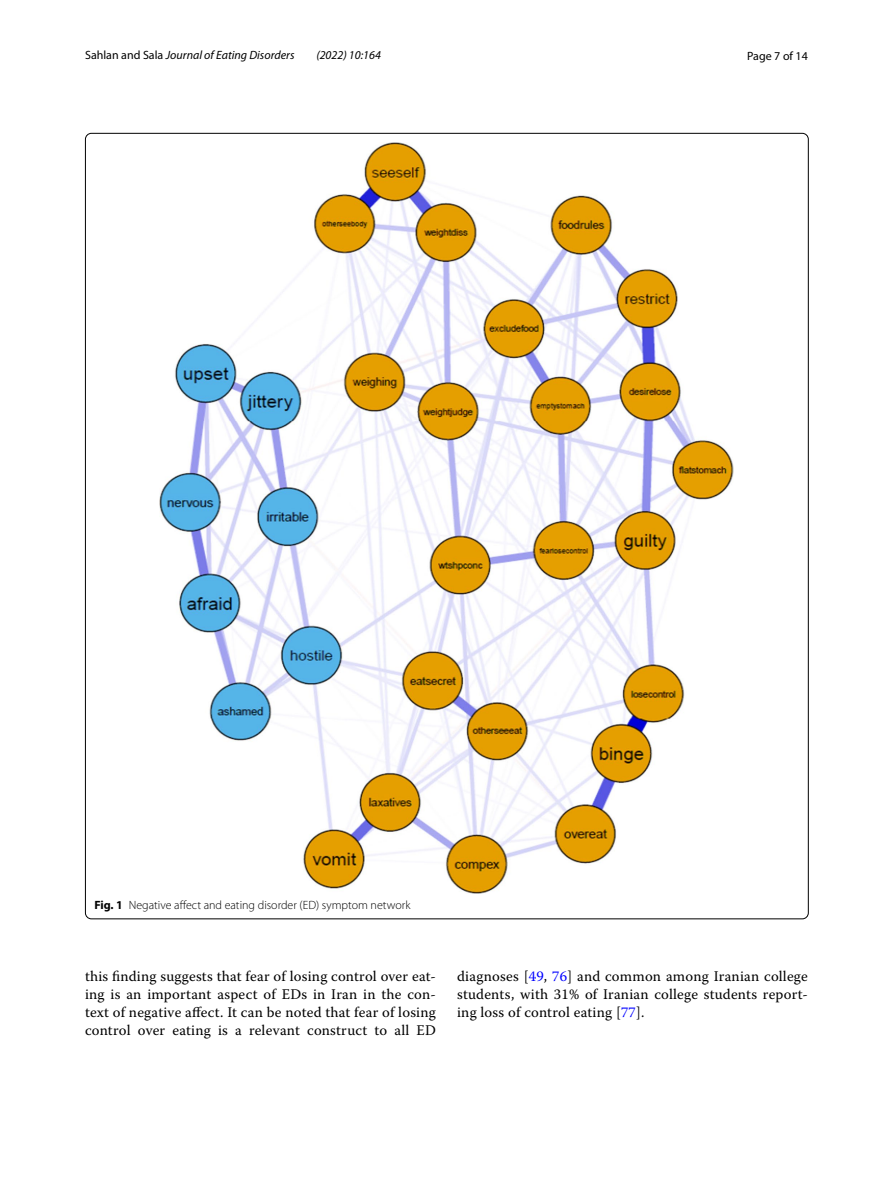
<style>
.page{position:relative;width:893px;height:1187px;background:#fff}
.page>*{position:absolute;margin:0;border:0;box-sizing:border-box;transform-origin:0 0}
.t1{font:14.7px/18px "Warnock Pro";letter-spacing:.015em;color:#000;text-align:justify}
.t2{font:300 12px "Myriad Pro";color:#000}
.t3{font:italic 12px "Myriad Pro";color:#000}
.t4{font:12px "Myriad Pro";color:#000}
.s1{font-style:normal}
.s2{font-weight:700}
.s3{color:#00f}
</style>
<div class="page">
<img style="left:160px;top:142px;width:574px;height:751px">
<p class="t3" style="left:85px;top:48px;width:211px"><span class="s1">Sahlan and Sala</span> Journal of Eating Disorders</p>
<p class="t3" style="left:316px;top:48px;width:66px">(2022) 10:164</p>
<p class="t4" style="left:747px;top:48px;width:62px">Page 7 of 14</p>
<p class="t2" style="left:94px;top:898px;width:317px"><span class="s2">Fig. 1</span> Negative affect and eating disorder (ED) symptom network</p>
<p class="t1" style="left:85px;top:966px;width:352px">this finding suggests that fear of losing control over eat&shy;ing is an important aspect of EDs in Iran in the con&shy;text of negative affect. It can be noted that fear of losing control over eating is a relevant construct to all ED</p>
<p class="t1" style="left:457px;top:966px;width:352px">diagnoses [<span class="s3">49</span>, <span class="s3">76</span>] and common among Iranian college students, with 31% of Iranian college students report&shy;ing loss of control eating [<span class="s3">77</span>].</p>
</div>
